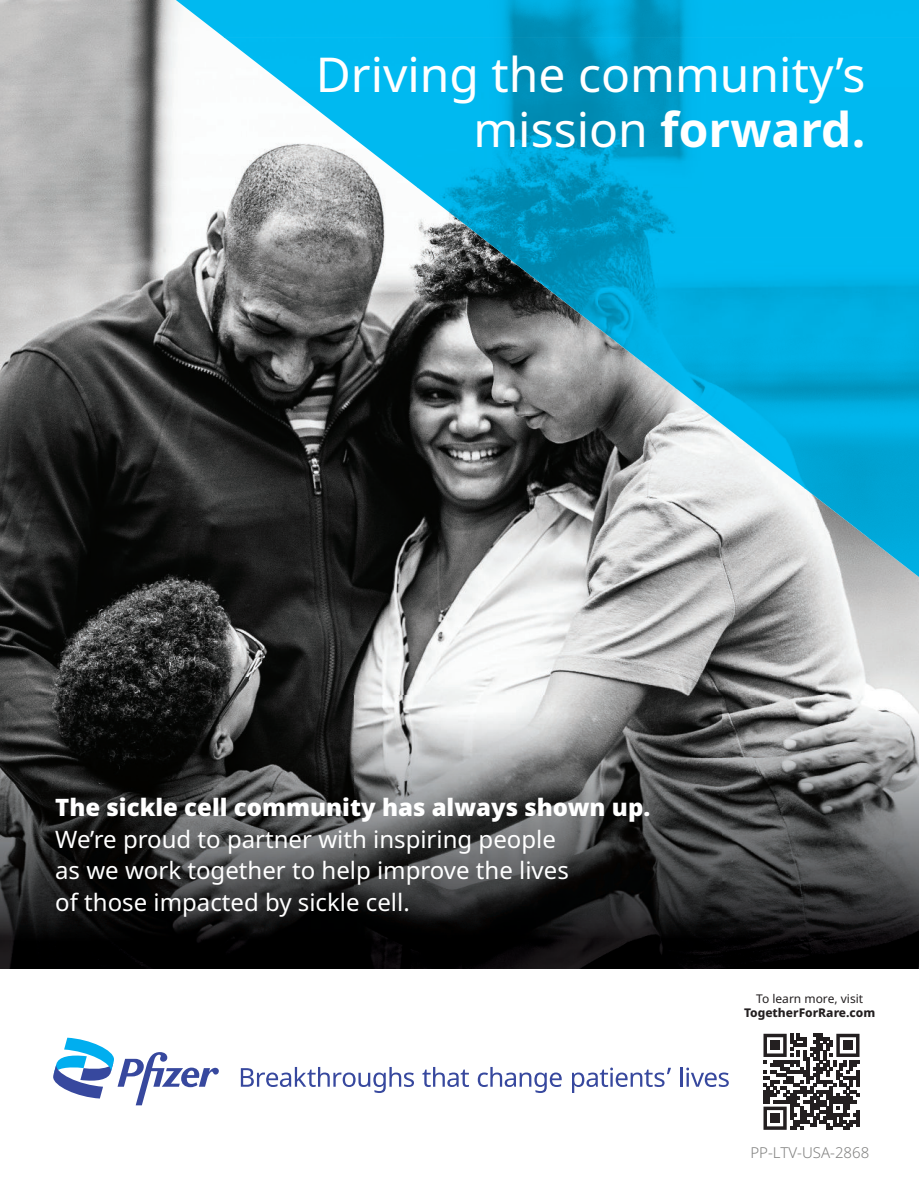
<style>
.page{position:relative;width:919px;height:1188px;background:#fff}
.page>*{position:absolute;margin:0;border:0;box-sizing:border-box;transform-origin:0 0}
.t1{font:48px/55.5px "Noto Sans";color:#fff;text-align:right}
.t2{font:24px/31.5px "Noto Sans";color:#fff}
.t3{font:900 24px "Noto Sans";color:#fff}
.t4{font:300 15px "Noto Sans";color:#818180}
.t5{font:800 12px "Noto Sans";color:#231f20}
.t6{font:12px "Noto Sans";color:#231f20}
.s1{font-weight:700}
</style>
<div class="page">
<img style="left:0;top:0;width:919px;height:696px">
<svg style="left:53px;top:1037px;width:166px;height:68px"></svg>
<svg style="left:241px;top:1067px;width:173px;height:25px"></svg>
<svg style="left:422px;top:1067px;width:47px;height:19px"></svg>
<svg style="left:478px;top:1067px;width:84px;height:25px"></svg>
<svg style="left:572px;top:1067px;width:99px;height:25px"></svg>
<hr style="left:680px;top:1066px;width:3px;height:20px;background:#37489e">
<svg style="left:686px;top:1067px;width:43px;height:19px"></svg>
<img style="left:160px;top:0;width:759px;height:38px">
<img style="left:224px;top:37px;width:695px;height:51px">
<img style="left:288px;top:87px;width:631px;height:51px">
<img style="left:353px;top:137px;width:566px;height:51px">
<img style="left:417px;top:187px;width:502px;height:51px">
<img style="left:481px;top:237px;width:438px;height:51px">
<img style="left:546px;top:288px;width:373px;height:50px">
<img style="left:610px;top:337px;width:309px;height:51px">
<img style="left:675px;top:387px;width:244px;height:51px">
<img style="left:739px;top:437px;width:180px;height:51px">
<img style="left:804px;top:488px;width:115px;height:50px">
<img style="left:868px;top:538px;width:51px;height:50px">
<img style="left:0;top:696px;width:919px;height:272px">
<svg style="left:763px;top:1033px;width:96px;height:96px"></svg>
<div style="left:770px;top:1040px;width:10px;height:10px;background:#231f20"></div>
<div style="left:843px;top:1040px;width:10px;height:10px;background:#231f20"></div>
<div style="left:770px;top:1113px;width:10px;height:10px;background:#231f20"></div>
<h1 class="t1" style="left:316px;top:51px;width:551px">Driving the community’s mission <span class="s1">forward.</span></h1>
<p class="t3" style="left:55px;top:797px;width:597px">The sickle cell community has always shown up.</p>
<p class="t2" style="left:55px;top:825px;width:515px">We’re proud to partner with inspiring people as we work together to help improve the lives of those impacted by sickle cell.</p>
<p class="t6" style="left:756px;top:993px;width:108px">To learn more, visit</p>
<p class="t5" style="left:744px;top:1008px;width:133px">TogetherForRare.com</p>
<p class="t4" style="left:750px;top:1144px;width:120px">PP-LTV-USA-2868</p>
</div>
